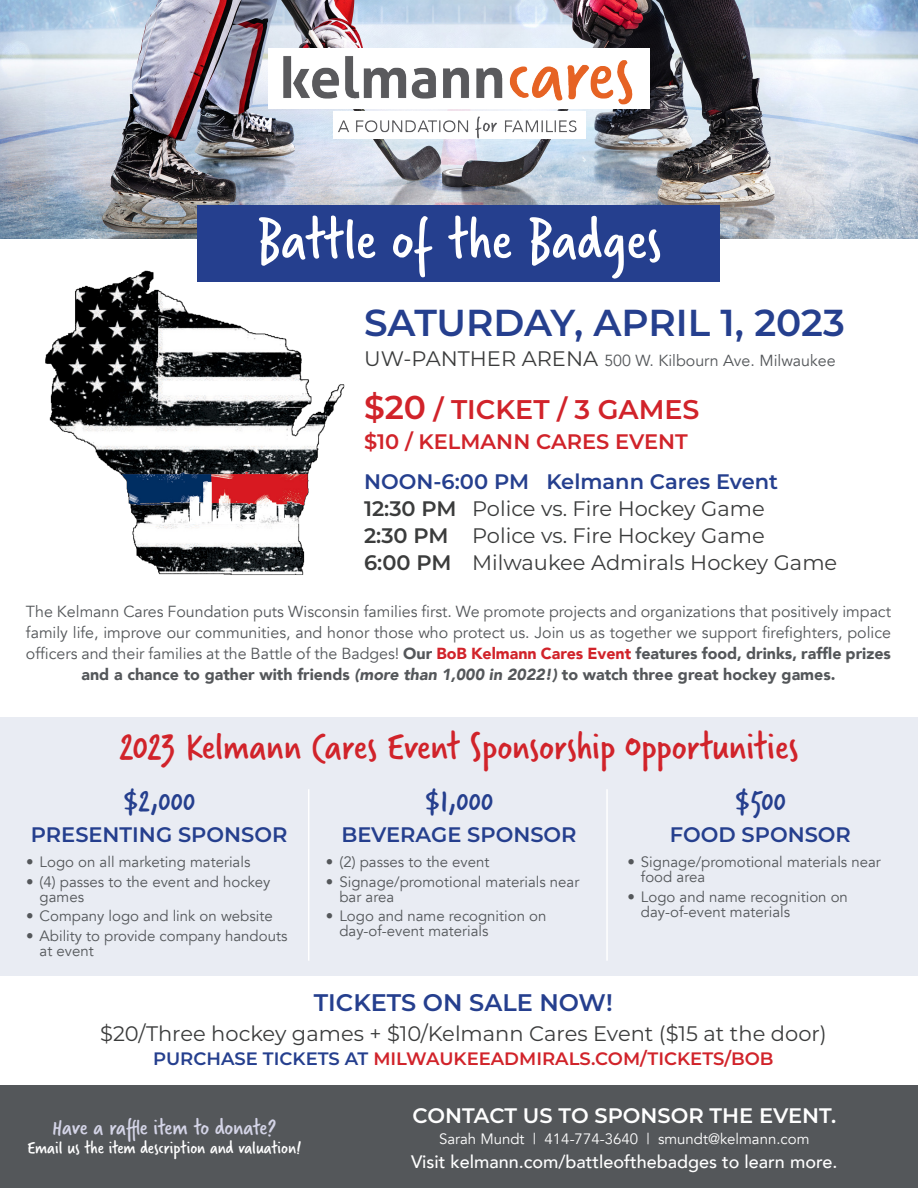
<style>
.page{position:relative;width:918px;height:1188px;background:#fff}
.page>*{position:absolute;margin:0;border:0;box-sizing:border-box;transform-origin:0 0}
.t1{font:61.95px "Verveine";color:#fff}
.t2{font:41.1px "Verveine";color:#d1232a}
.t3{font:600 37.5px "Montserrat";color:#253f8e}
.t4{font:33px "Verveine";color:#253f8e}
.t5{font:600 27px "Montserrat";color:#d1232a}
.t6{font:24px "Verveine";letter-spacing:-.015em;color:#d4d4e7}
.t7{font:600 24px "Montserrat";color:#253f8e}
.t8{font:21px "Montserrat";color:#3b3c3c}
.t9{font:600 21px "Montserrat";color:#253f8e}
.t10{font:600 21px "Montserrat";color:#fff}
.t11{font:600 21px "Montserrat";color:#d1232a}
.t12{font:19.05px "Verveine";color:#fff}
.t13{font:600 18px "Montserrat";color:#d1232a}
.t14{font:500 18px "Avenir";color:#fff}
.t15{font:16.05px/20.9px "Avenir";color:#54575a;text-align:center}
.t16{font:15px/15px "Avenir";color:#54575a}
.t17{font:15px "Avenir";color:#fff}
.s1{font-family:"Montserrat";font-size:21px;color:#3b3c3c}
.s2{font-size:33px}
.s3{font-weight:600}
.s4{font-weight:900}
.s5{font-weight:900;color:#d1232a}
.s6{font-weight:900;font-style:italic}
.s7{color:#253f8e}
</style>
<div class="page">
<div style="left:0;top:717px;width:918px;height:259px;background:#e9ecf3"></div>
<img style="left:0;top:0;width:918px;height:239px">
<div style="left:198px;top:205px;width:522px;height:77px;background:#253f8e"></div>
<img style="left:268px;top:48px;width:382px;height:96px">
<div style="left:31px;top:257px;width:326px;height:332px;background:#fff"></div>
<img style="left:45px;top:260px;width:312px;height:315px">
<div style="left:0;top:1085px;width:918px;height:103px;background:#54575a"></div>
<hr style="left:308px;top:789px;width:1px;height:172px;background:#fff">
<hr style="left:606px;top:789px;width:2px;height:172px;background:#fff">
<p class="t1" style="left:257px;top:197px;width:406px">Battle of the Badges</p>
<p class="t3" style="left:364px;top:296px;width:482px">SATURDAY, APRIL 1, 2023</p>
<p class="t15" style="left:364px;top:350px;width:473px"><span class="s1">UW-PANTHER ARENA</span> 500 W. Kilbourn Ave. Milwaukee</p>
<p class="t5" style="left:364px;top:390px;width:337px"><span class="s2">$20</span> / TICKET / 3 GAMES</p>
<p class="t11" style="left:364px;top:427px;width:325px">$10 / KELMANN CARES EVENT</p>
<p class="t9" style="left:364px;top:467px;width:416px">NOON-6:00 PM Kelmann Cares Event</p>
<p class="t8" style="left:364px;top:495px;width:402px"><span class="s3">12:30 PM</span> Police vs. Fire Hockey Game</p>
<p class="t8" style="left:364px;top:522px;width:402px"><span class="s3">2:30 PM</span> Police vs. Fire Hockey Game</p>
<p class="t8" style="left:364px;top:549px;width:475px"><span class="s3">6:00 PM</span> Milwaukee Admirals Hockey Game</p>
<p class="t15" style="left:26px;top:602px;width:867px">The Kelmann Cares Foundation puts Wisconsin families first. We promote projects and organizations that positively impact family life, improve our communities, and honor those who protect us. Join us as together we support firefighters, police officers and their families at the Battle of the Badges! <span class="s4">Our</span> <span class="s5">BoB Kelmann Cares Event</span> <span class="s4">features food, drinks, raffle prizes and a chance to gather with friends</span> <span class="s6">(more than 1,000 in 2022!)</span> <span class="s4">to watch three great hockey games.</span></p>
<p class="t2" style="left:120px;top:718px;width:680px">2023 Kelmann Cares Event Sponsorship Opportunities</p>
<p class="t4" style="left:123px;top:778px;width:74px">$2,000</p>
<p class="t9" style="left:31px;top:819px;width:258px">PRESENTING SPONSOR</p>
<p class="t16" style="left:26px;top:855px;width:226px">• Logo on all marketing materials</p>
<p class="t16" style="left:40px;top:874px;width:232px;text-indent:-14px">• (4) passes to the event and hockey games</p>
<p class="t16" style="left:26px;top:909px;width:248px">• Company logo and link on website</p>
<p class="t16" style="left:40px;top:928px;width:249px;text-indent:-14px">• Ability to provide company handouts at event</p>
<p class="t4" style="left:424px;top:778px;width:71px">$1,000</p>
<p class="t9" style="left:341px;top:819px;width:237px">BEVERAGE SPONSOR</p>
<p class="t16" style="left:326px;top:855px;width:165px">• (2) passes to the event</p>
<p class="t16" style="left:339px;top:874px;width:241px;text-indent:-14px">• Signage/promotional materials near bar area</p>
<p class="t16" style="left:339px;top:909px;width:208px;text-indent:-14px">• Logo and name recognition on day-of-event materials</p>
<p class="t4" style="left:735px;top:778px;width:53px">$500</p>
<p class="t9" style="left:670px;top:819px;width:183px">FOOD SPONSOR</p>
<p class="t16" style="left:641px;top:855px;width:241px;text-indent:-14px">• Signage/promotional materials near food area</p>
<p class="t16" style="left:641px;top:889px;width:208px;text-indent:-14px">• Logo and name recognition on day-of-event materials</p>
<p class="t7" style="left:314px;top:985px;width:301px">TICKETS ON SALE NOW!</p>
<p class="t8" style="left:100px;top:1019px;width:728px">$20/Three hockey games + $10/Kelmann Cares Event ($15 at the door)</p>
<p class="t13" style="left:153px;top:1045px;width:622px"><span class="s7">PURCHASE TICKETS AT</span> MILWAUKEEADMIRALS.COM/TICKETS/BOB</p>
<p class="t6" style="left:52px;top:1110px;width:226px">Have a raffle item to donate?</p>
<p class="t12" style="left:27px;top:1135px;width:275px">Email us the item description and valuation!</p>
<p class="t10" style="left:412px;top:1101px;width:425px">CONTACT US TO SPONSOR THE EVENT.</p>
<p class="t17" style="left:439px;top:1130px;width:372px">Sarah Mundt | 414-774-3640 | smundt@kelmann.com</p>
<p class="t14" style="left:411px;top:1146px;width:428px">Visit kelmann.com/battleofthebadges to learn more.</p>
</div>
